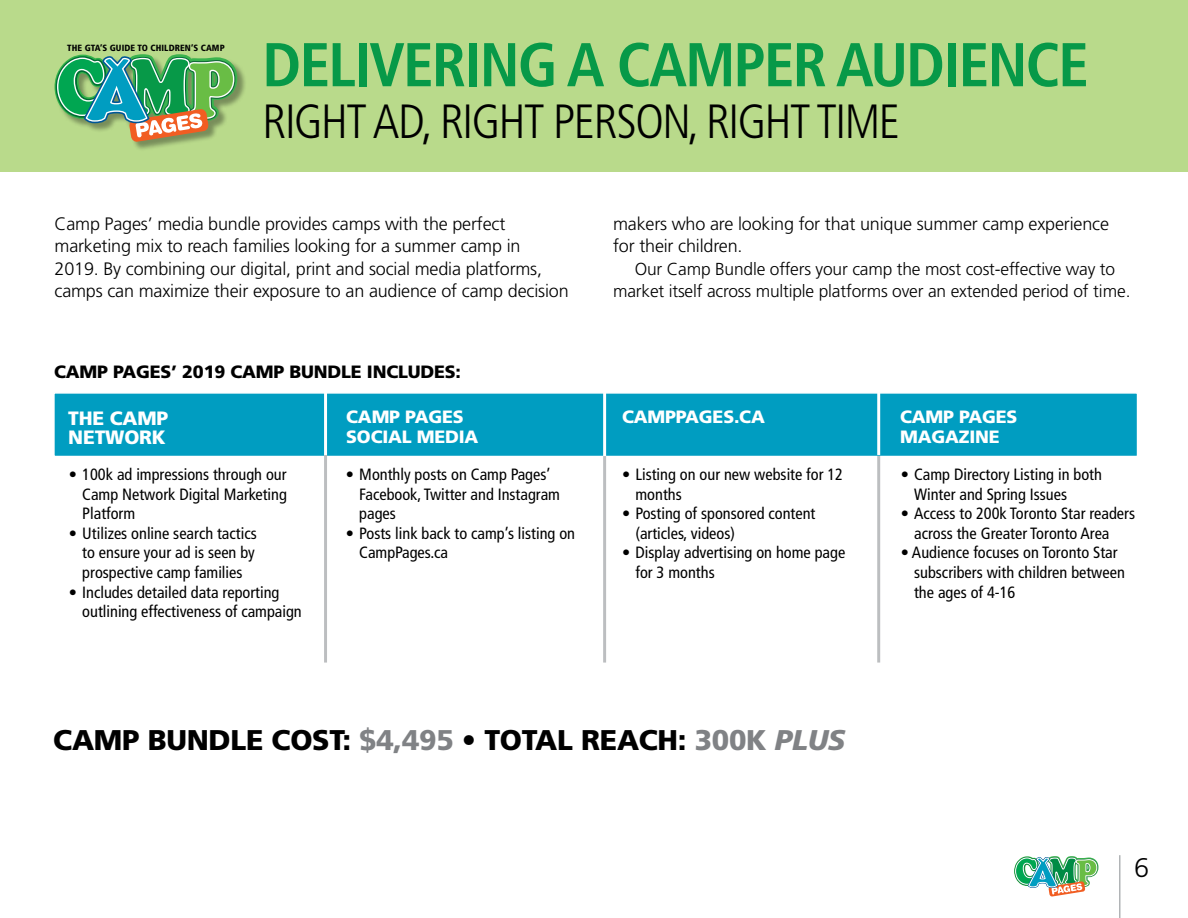
<style>
.page{position:relative;width:1188px;height:918px;background:#fff}
.page>*{position:absolute;margin:0;border:0;box-sizing:border-box;transform-origin:0 0}
.t1{font:700 condensed 61.65px "Frutiger LT Std";letter-spacing:-.03em;color:#079948}
.t2{font:300 condensed 48px "Frutiger LT Std";letter-spacing:-.03em;color:#000}
.t3{font:900 28.5px "Frutiger LT Std";letter-spacing:-.01em;color:#000}
.t4{font:300 27px "Frutiger LT Std";color:#000}
.t5{font:900 19.35px/19.5px "Frutiger LT Std";letter-spacing:-.01em;color:#fff}
.t6{font:300 18px/22.5px "Frutiger LT Std";letter-spacing:-.01em;color:#000}
.t7{font:900 17.85px/19.4px "Frutiger LT Std";letter-spacing:-.01em;color:#fff}
.t8{font:900 17.85px "Frutiger LT Std";letter-spacing:-.01em;color:#000}
.t9{font:300 17.4px/22.5px "Frutiger LT Std";letter-spacing:-.01em;color:#000;text-align:center}
.t10{font:condensed 16.35px/19.6px "Frutiger LT Std";color:#000}
.t11{font:900 condensed 9px "Frutiger LT Std";letter-spacing:.01em;color:#000}
.s1{color:#808285}
.s2{font-style:italic;color:#808285}
</style>
<div class="page">
<div style="left:53px;top:392px;width:1085px;height:65px;background:#009dc1;border:1px solid #fff"></div>
<hr style="left:1119px;top:855px;width:1px;height:63px;background:#b1b4b6">
<svg style="left:1014px;top:856px;width:84px;height:41px"></svg>
<div style="left:0;top:0;width:1188px;height:172px;background:#b9da8b"></div>
<div style="left:56px;top:55px;width:191px;height:97px;background:#000;opacity:.35"></div>
<svg style="left:54px;top:54px;width:187px;height:90px"></svg>
<hr style="left:324px;top:392px;width:3px;height:65px;background:#fff">
<hr style="left:324px;top:455px;width:3px;height:208px;background:#bcbec0">
<hr style="left:603px;top:456px;width:3px;height:207px;background:#bcbec0">
<hr style="left:877px;top:456px;width:3px;height:207px;background:#bcbec0">
<hr style="left:603px;top:392px;width:3px;height:64px;background:#fff">
<hr style="left:877px;top:392px;width:3px;height:63px;background:#fff">
<p class="t11" style="left:67px;top:42px;width:159px">THE GTA’S GUIDE TO CHILDREN’S CAMP</p>
<h1 class="t1" style="left:262px;top:28px;width:828px">DELIVERING A CAMPER AUDIENCE</h1>
<h2 class="t2" style="left:262px;top:94px;width:639px">RIGHT AD, RIGHT PERSON, RIGHT TIME</h2>
<p class="t6" style="left:55px;top:213px;width:516px">Camp Pages’ media bundle provides camps with the perfect marketing mix to reach families looking for a summer camp in 2019. By combining our digital, print and social media platforms, camps can maximize their exposure to an audience of camp decision</p>
<p class="t6" style="left:613px;top:213px;width:497px">makers who are looking for that unique summer camp experience for their children.</p>
<p class="t9" style="left:613px;top:258px;width:519px">Our Camp Bundle offers your camp the most cost-effective way to market itself across multiple platforms over an extended period of time.</p>
<p class="t8" style="left:54px;top:361px;width:409px">CAMP PAGES’ 2019 CAMP BUNDLE INCLUDES:</p>
<p class="t5" style="left:68px;top:408px;width:102px">THE CAMP<br>NETWORK</p>
<p class="t10" style="left:82px;top:465px;width:206px;text-align:justify;text-indent:-13px">• 100k ad impressions through our Camp Network Digital Marketing Platform</p>
<p class="t10" style="left:82px;top:523px;width:176px;text-align:justify;text-indent:-13px">• Utilizes online search tactics to ensure your ad is seen by prospective camp families</p>
<p class="t10" style="left:82px;top:582px;width:221px;text-indent:-13px">• Includes detailed data reporting outlining effectiveness of campaign</p>
<p class="t7" style="left:346px;top:407px;width:134px">CAMP PAGES<br>SOCIAL MEDIA</p>
<p class="t10" style="left:359px;top:465px;width:202px;text-indent:-13px">• Monthly posts on Camp Pages’<br>Facebook, Twitter and Instagram pages</p>
<p class="t10" style="left:359px;top:523px;width:217px;text-indent:-13px">• Posts link back to camp’s listing on<br>CampPages.ca</p>
<p class="t7" style="left:622px;top:407px;width:144px">CAMPPAGES.CA</p>
<p class="t10" style="left:635px;top:465px;width:209px;text-indent:-13px">• Listing on our new website for 12 months</p>
<p class="t10" style="left:635px;top:504px;width:181px;text-indent:-13px">• Posting of sponsored content (articles, videos)</p>
<p class="t10" style="left:635px;top:543px;width:211px;text-indent:-13px">• Display advertising on home page for 3 months</p>
<h3 class="t3" style="left:53px;top:723px;width:794px">CAMP BUNDLE COST: <span class="s1">$4,495</span> • TOTAL REACH: <span class="s1">300K</span> <span class="s2">PLUS</span></h3>
<p class="t7" style="left:900px;top:407px;width:119px">CAMP PAGES<br>MAGAZINE</p>
<p class="t10" style="left:914px;top:465px;width:189px;text-indent:-13px">• Camp Directory Listing in both<br>Winter and Spring Issues</p>
<p class="t10" style="left:914px;top:504px;width:222px;text-indent:-13px">• Access to 200k Toronto Star readers across the Greater Toronto Area</p>
<p class="t10" style="left:914px;top:543px;width:212px;text-indent:-13px">• Audience focuses on Toronto Star subscribers with children between the ages of 4-16</p>
<h3 class="t4" style="left:1134px;top:852px;width:17px">6</h3>
</div>
